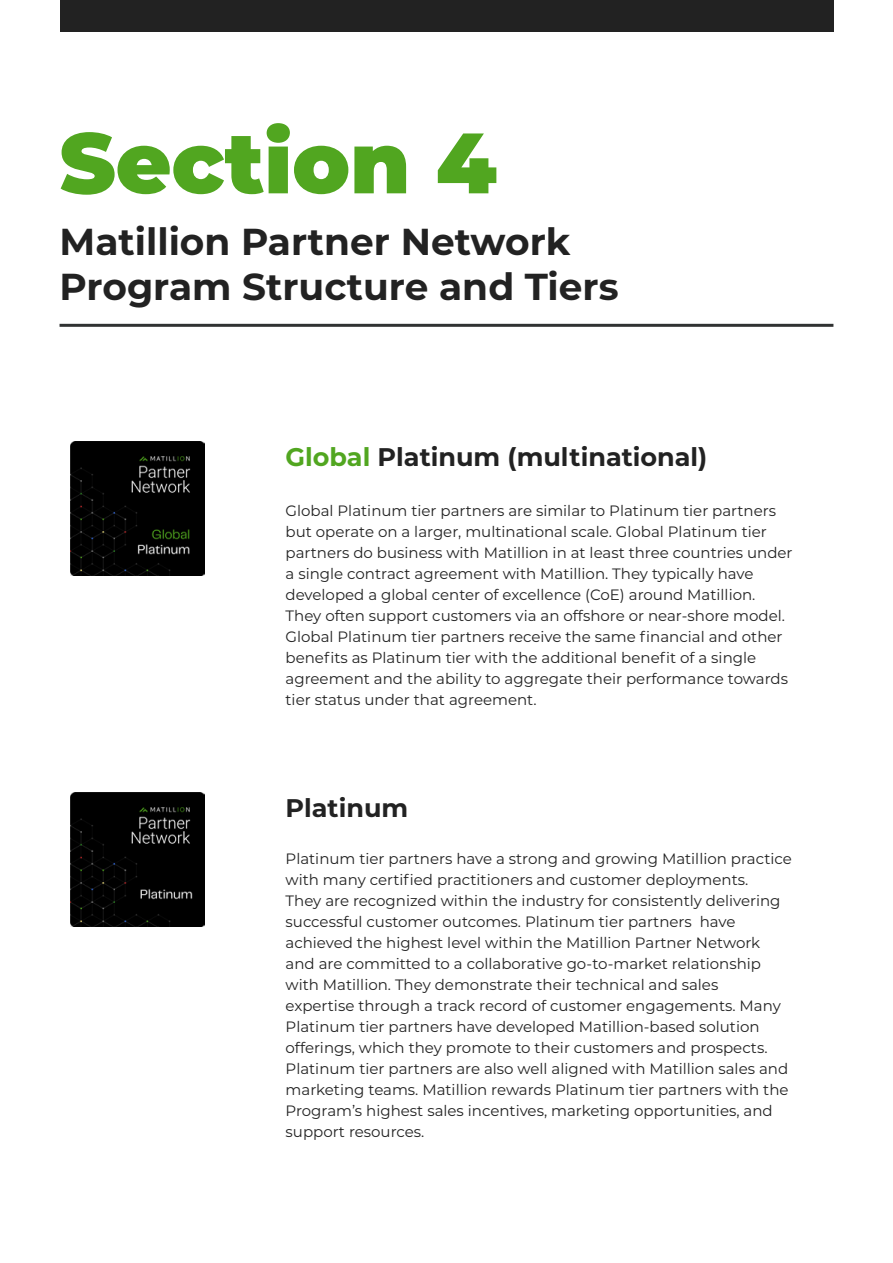
<style>
.page{position:relative;width:893px;height:1263px;background:#fff}
.page>*{position:absolute;margin:0;border:0;box-sizing:border-box;transform-origin:0 0}
.t1{font:900 85.5px "Montserrat";color:#51a620}
.t2{font:700 37.5px/45px "Montserrat";color:#222}
.t3{font:700 25.5px "Montserrat";color:#222}
.t4{font:15px/21px "Montserrat";color:#222}
.s1{color:#51a620}
</style>
<div class="page">
<div style="left:60px;top:0;width:773px;height:31px;background:#222"></div>
<hr style="left:60px;top:324px;width:773px;height:3px;background:#303232">
<img style="left:70px;top:441px;width:135px;height:135px">
<img style="left:70px;top:792px;width:135px;height:135px">
<h1 class="t1" style="left:60px;top:99px;width:439px">Section 4</h1>
<h2 class="t2" style="left:60px;top:217px;width:561px">Matillion Partner Network<br>Program Structure and Tiers</h2>
<h3 class="t3" style="left:286px;top:439px;width:423px"><span class="s1">Global</span> Platinum (multinational)</h3>
<p class="t4" style="left:286px;top:500px;width:509px">Global Platinum tier partners are similar to Platinum tier partners but operate on a larger, multinational scale. Global Platinum tier partners do business with Matillion in at least three countries under a single contract agreement with Matillion. They typically have developed a global center of excellence (CoE) around Matillion.<br>They often support customers via an offshore or near-shore model.<br>Global Platinum tier partners receive the same financial and other benefits as Platinum tier with the additional benefit of a single agreement and the ability to aggregate their performance towards tier status under that agreement.</p>
<h3 class="t3" style="left:286px;top:789px;width:124px">Platinum</h3>
<p class="t4" style="left:286px;top:847px;width:508px">Platinum tier partners have a strong and growing Matillion practice with many certified practitioners and customer deployments.<br>They are recognized within the industry for consistently delivering successful customer outcomes. Platinum tier partners have achieved the highest level within the Matillion Partner Network and are committed to a collaborative go-to-market relationship with Matillion. They demonstrate their technical and sales<br>expertise through a track record of customer engagements. Many Platinum tier partners have developed Matillion-based solution offerings, which they promote to their customers and prospects.<br>Platinum tier partners are also well aligned with Matillion sales and marketing teams. Matillion rewards Platinum tier partners with the Program’s highest sales incentives, marketing opportunities, and support resources.</p>
</div>
